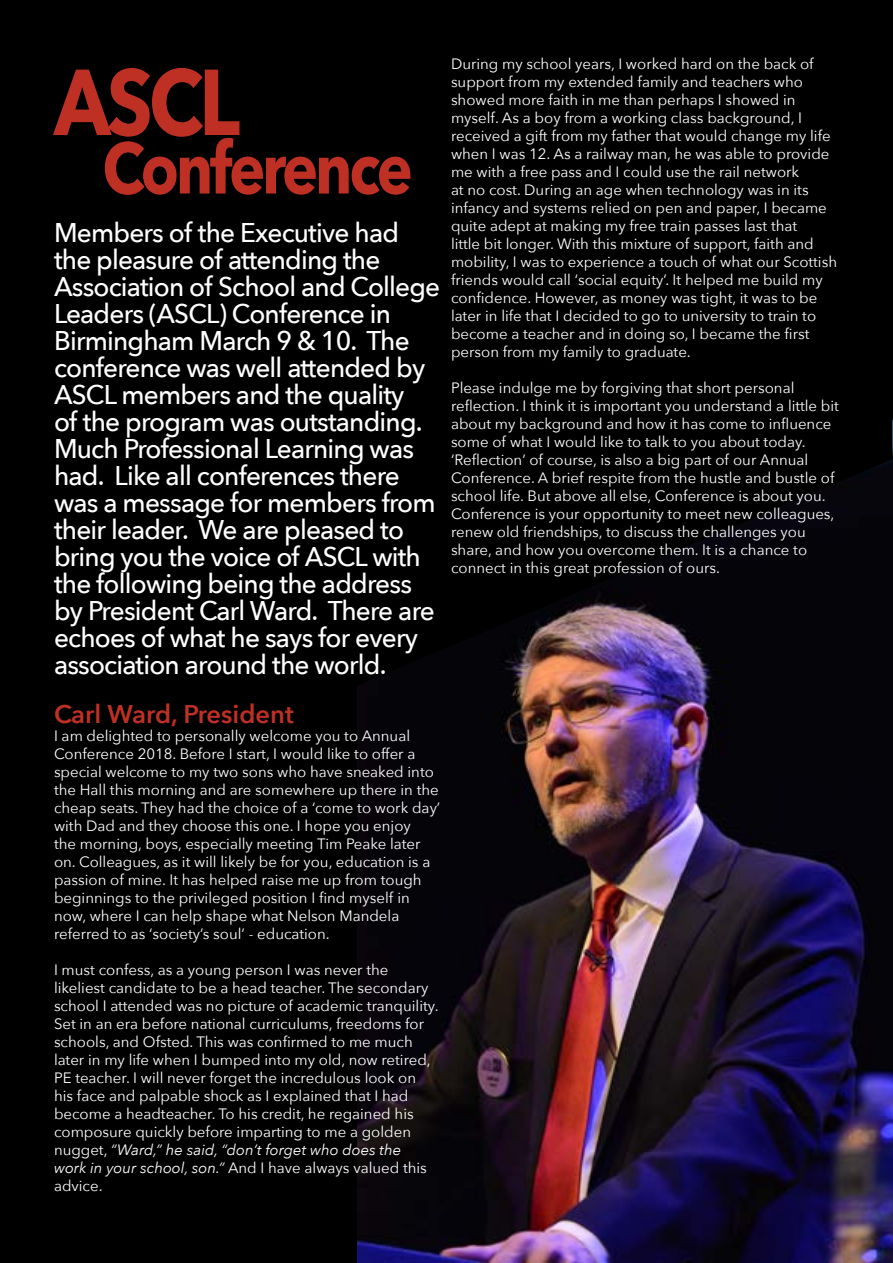
<style>
.page{position:relative;width:893px;height:1263px;background:#000}
.page>*{position:absolute;margin:0;border:0;box-sizing:border-box;transform-origin:0 0}
.t1{font:700 92.4px "Avenir Next";color:#bf3024;scale:.84 1}
.t2{font:700 71.85px "Avenir Next";letter-spacing:-.05em;color:#bf3024;scale:.84 1}
.t3{font:500 27px/27px "Avenir Next";letter-spacing:-.03em;color:#fff}
.t4{font:600 25.5px "Avenir Next";color:#bf3024}
.t5{font:15px/18px "Avenir Next";color:#fff}
.s1{font-style:italic}
</style>
<div class="page">
<img style="left:357px;top:420px;width:536px;height:842px">
<svg style="left:357px;top:420px;width:535px;height:273px"></svg>
<h1 class="t1" style="left:54px;top:23px;width:223px">ASCL</h1>
<h2 class="t2" style="left:102px;top:106px;width:371px">Conference</h2>
<p class="t3" style="left:54px;top:218px;width:388px">Members of the Executive had the pleasure of attending the<br>Association of School and College<br>Leaders (ASCL) Conference in<br>Birmingham March 9 &amp; 10. The conference was well attended by<br>ASCL members and the quality<br>of the program was outstanding.<br>Much Professional Learning was had. Like all conferences there was a message for members from their leader. We are pleased to bring you the voice of ASCL with the following being the address by President Carl Ward. There are echoes of what he says for every association around the world.</p>
<h3 class="t4" style="left:54px;top:692px;width:241px">Carl Ward, President</h3>
<p class="t5" style="left:54px;top:726px;width:388px">I am delighted to personally welcome you to Annual Conference 2018. Before I start, I would like to offer a special welcome to my two sons who have sneaked into the Hall this morning and are somewhere up there in the cheap seats. They had the choice of a ‘come to work day’ with Dad and they choose this one. I hope you enjoy<br>the morning, boys, especially meeting Tim Peake later on. Colleagues, as it will likely be for you, education is a passion of mine. It has helped raise me up from tough beginnings to the privileged position I find myself in now, where I can help shape what Nelson Mandela referred to as ‘society’s soul’ - education.</p>
<p class="t5" style="left:54px;top:960px;width:386px">I must confess, as a young person I was never the likeliest candidate to be a head teacher. The secondary school I attended was no picture of academic tranquility.<br>Set in an era before national curriculums, freedoms for schools, and Ofsted. This was confirmed to me much later in my life when I bumped into my old, now retired, PE teacher. I will never forget the incredulous look on his face and palpable shock as I explained that I had become a headteacher. To his credit, he regained his composure quickly before imparting to me a golden nugget, <span class="s1">“Ward,” he said, “don’t forget who does the<br>work in your school, son.”</span> And I have always valued this advice.</p>
<p class="t5" style="left:451px;top:54px;width:388px">During my school years, I worked hard on the back of support from my extended family and teachers who showed more faith in me than perhaps I showed in myself. As a boy from a working class background, I received a gift from my father that would change my life when I was 12. As a railway man, he was able to provide me with a free pass and I could use the rail network<br>at no cost. During an age when technology was in its infancy and systems relied on pen and paper, I became quite adept at making my free train passes last that<br>little bit longer. With this mixture of support, faith and mobility, I was to experience a touch of what our Scottish friends would call ‘social equity’. It helped me build my confidence. However, as money was tight, it was to be later in life that I decided to go to university to train to become a teacher and in doing so, I became the first person from my family to graduate.</p>
<p class="t5" style="left:451px;top:378px;width:390px">Please indulge me by forgiving that short personal reflection. I think it is important you understand a little bit about my background and how it has come to influence some of what I would like to talk to you about today. ‘Reflection’ of course, is also a big part of our Annual Conference. A brief respite from the hustle and bustle of school life. But above all else, Conference is about you.<br>Conference is your opportunity to meet new colleagues, renew old friendships, to discuss the challenges you share, and how you overcome them. It is a chance to connect in this great profession of ours.</p>
</div>
